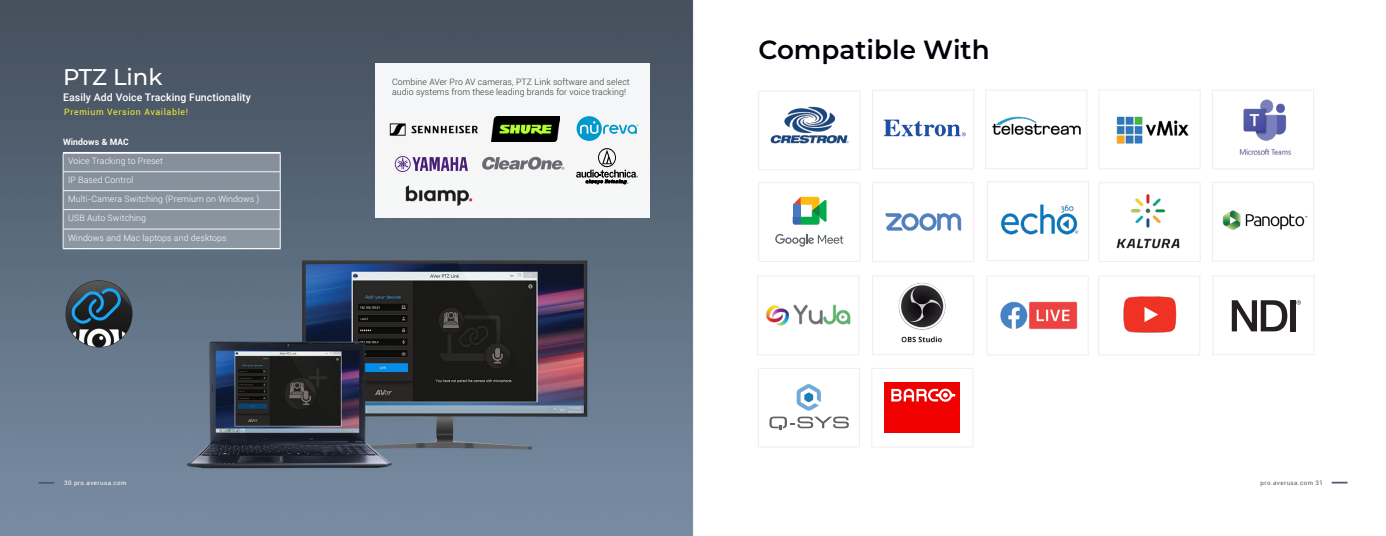
<style>
.page{position:relative;width:1386px;height:536px;background:#fff}
.page>*{position:absolute;margin:0;border:0;box-sizing:border-box;transform-origin:0 0}
.t1{font:600 26.25px "Montserrat";color:#00000a}
.t2{font:500 22.75px "Montserrat";color:#fff}
.t3{font:500 10.5px "Roboto";letter-spacing:.01em;color:#fff}
.t4{font:300 8.75px/18.9px "Roboto";letter-spacing:.01em;color:#fff}
.t5{font:300 8.75px/10.5px "Roboto";letter-spacing:.01em;color:#343433}
.t6{font:8.75px "Roboto";letter-spacing:.075em;color:#f9ed2e}
.t7{font:700 8.75px "Roboto";letter-spacing:.01em;color:#fff}
.t8{font:6.12px "Roboto";letter-spacing:.075em;color:#fff}
.t9{font:6.12px "Roboto";letter-spacing:.075em;color:#58595b}
</style>
<div class="page">
<img style="left:0;top:0;width:1348px;height:536px">
<svg style="left:39px;top:482px;width:15px;height:1px"></svg>
<svg style="left:1332px;top:481px;width:16px;height:2px"></svg>
<div style="left:63px;top:152px;width:217px;height:97px;background:#88939e"></div>
<hr style="left:63px;top:190px;width:217px;height:1px;background:#f6f6f6">
<hr style="left:63px;top:209px;width:217px;height:1px;background:#f6f6f6">
<hr style="left:63px;top:229px;width:217px;height:1px;background:#f6f6f6">
<hr style="left:63px;top:248px;width:217px;height:1px;background:#f6f6f6">
<svg style="left:63px;top:154px;width:1px;height:94px"></svg>
<svg style="left:280px;top:154px;width:1px;height:94px"></svg>
<hr style="left:63px;top:171px;width:217px;height:1px;background:#f6f6f6">
<hr style="left:63px;top:152px;width:217px;height:2px;background:#fff">
<img style="left:64px;top:279px;width:70px;height:69px">
<div style="left:872px;top:90px;width:102px;height:79px;border:1px solid #efeeed"></div>
<img style="left:761px;top:93px;width:97px;height:75px">
<div style="left:759px;top:91px;width:101px;height:79px;border:1px solid #efeeed"></div>
<div style="left:987px;top:182px;width:102px;height:78px;border:1px solid #efeeed"></div>
<div style="left:758px;top:276px;width:101px;height:79px;border:1px solid #efeeed"></div>
<img style="left:988px;top:92px;width:97px;height:75px">
<div style="left:986px;top:90px;width:101px;height:79px;border:1px solid #efeeed"></div>
<div style="left:872px;top:182px;width:102px;height:79px;border:1px solid #efeeed"></div>
<div style="left:759px;top:182px;width:101px;height:79px;border:1px solid #efeeed"></div>
<div style="left:1099px;top:90px;width:101px;height:79px;border:1px solid #efeeed"></div>
<div style="left:1212px;top:90px;width:102px;height:79px;border:1px solid #efeeed"></div>
<div style="left:1212px;top:182px;width:102px;height:79px;border:1px solid #efeeed"></div>
<div style="left:987px;top:276px;width:101px;height:79px;border:1px solid #efeeed"></div>
<div style="left:758px;top:368px;width:102px;height:79px;border:1px solid #efeeed"></div>
<div style="left:1099px;top:276px;width:101px;height:79px;border:1px solid #efeeed"></div>
<div style="left:872px;top:368px;width:101px;height:79px;border:1px solid #efeeed"></div>
<div style="left:873px;top:276px;width:101px;height:78px;border:1px solid #efeeed"></div>
<div style="left:1099px;top:182px;width:101px;height:79px;border:1px solid #efeeed"></div>
<img style="left:1101px;top:186px;width:93px;height:73px">
<img style="left:1226px;top:97px;width:78px;height:65px">
<img style="left:878px;top:279px;width:88px;height:70px">
<img style="left:1222px;top:185px;width:85px;height:69px">
<img style="left:1115px;top:99px;width:74px;height:61px">
<img style="left:884px;top:190px;width:79px;height:64px">
<img style="left:999px;top:191px;width:79px;height:65px">
<img style="left:998px;top:283px;width:81px;height:64px">
<img style="left:1109px;top:283px;width:80px;height:63px">
<svg style="left:775px;top:234px;width:68px;height:12px"></svg>
<svg style="left:793px;top:197px;width:34px;height:27px"></svg>
<img style="left:759px;top:273px;width:101px;height:81px">
<svg style="left:884px;top:120px;width:82px;height:16px"></svg>
<div style="left:375px;top:63px;width:275px;height:155px;background:#f6f6f7"></div>
<svg style="left:395px;top:156px;width:73px;height:16px"></svg>
<svg style="left:577px;top:116px;width:61px;height:25px"></svg>
<svg style="left:482px;top:157px;width:82px;height:12px"></svg>
<svg style="left:576px;top:148px;width:62px;height:37px"></svg>
<img style="left:492px;top:117px;width:67px;height:24px">
<img style="left:389px;top:123px;width:89px;height:13px">
<div style="left:884px;top:382px;width:76px;height:50px;background:#f00000"></div>
<svg style="left:891px;top:388px;width:64px;height:13px"></svg>
<svg style="left:1232px;top:300px;width:55px;height:31px"></svg>
<div style="left:1290px;top:300px;width:6px;height:31px;background:#241f21"></div>
<svg style="left:1296px;top:300px;width:5px;height:4px"></svg>
<svg style="left:797px;top:384px;width:24px;height:26px"></svg>
<svg style="left:769px;top:416px;width:80px;height:13px"></svg>
<img style="left:405px;top:185px;width:68px;height:22px">
<h2 class="t2" style="left:63px;top:61px;width:101px">PTZ Link</h2>
<p class="t3" style="left:63px;top:90px;width:189px">Easily Add Voice Tracking Functionality</p>
<p class="t6" style="left:64px;top:106px;width:125px">Premium Version Available!</p>
<p class="t7" style="left:63px;top:135px;width:67px">Windows &amp; MAC</p>
<p class="t4" style="left:68px;top:151px;width:193px">Voice Tracking to Preset<br>IP Based Control<br>Multi-Camera Switching (Premium on Windows )<br>USB Auto Switching</p>
<p class="t4" style="left:68px;top:228px;width:160px">Windows and Mac laptops and desktops</p>
<p class="t5" style="left:392px;top:76px;width:239px">Combine AVer Pro AV cameras, PTZ Link software and select audio systems from these leading brands for voice tracking!</p>
<h1 class="t1" style="left:758px;top:31px;width:233px">Compatible With</h1>
<p class="t8" style="left:64px;top:478px;width:64px">30 pro.averusa.com</p>
<p class="t9" style="left:1261px;top:478px;width:64px">pro.averusa.com 31</p>
</div>
